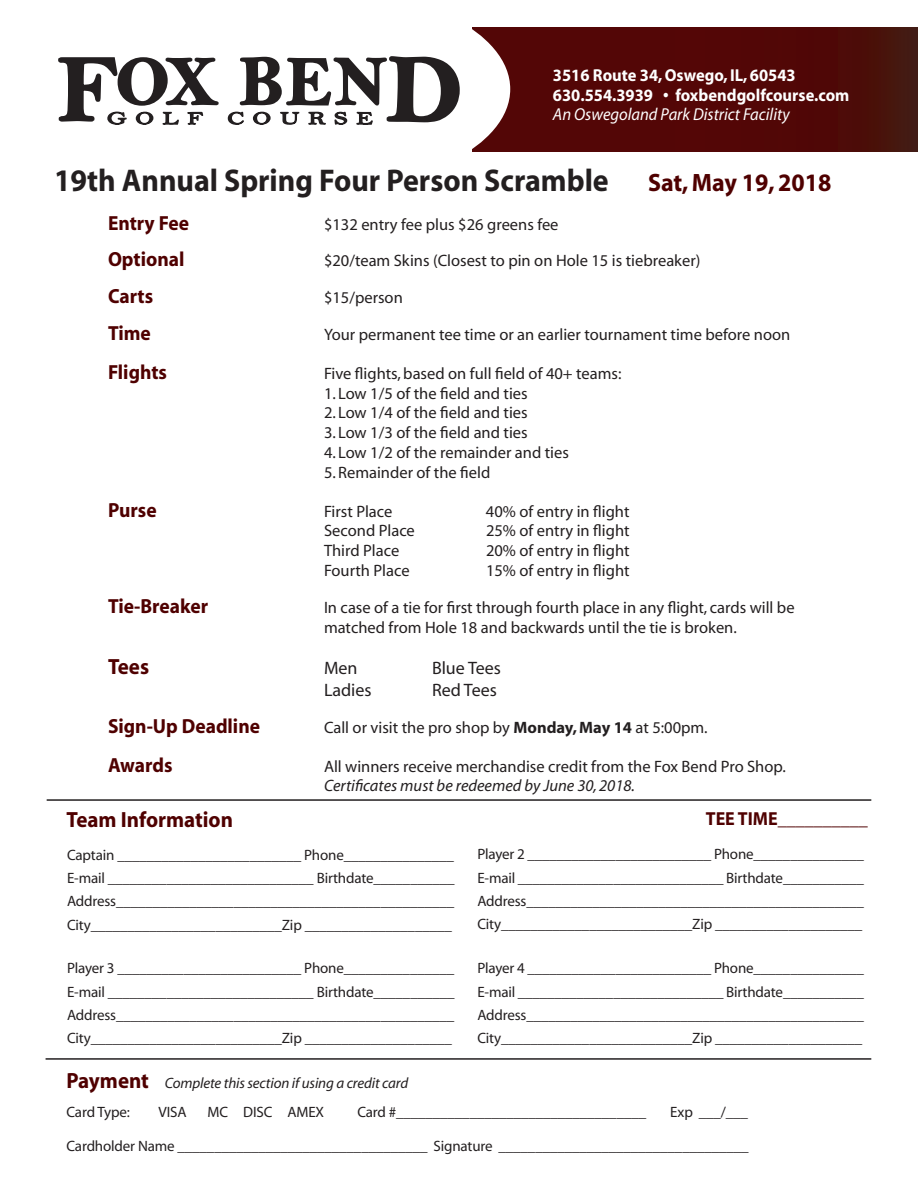
<style>
.page{position:relative;width:918px;height:1188px;background:#fff}
.page>*{position:absolute;margin:0;border:0;box-sizing:border-box;transform-origin:0 0}
.t1{font:700 31.5px "Myriad";color:#231f20;scale:.95 1}
.t2{font:700 22.05px "Myriad";color:#4f0000;scale:.95 1}
.t3{font:700 20.4px "Myriad";color:#4f0000;scale:.95 1}
.t4{font:700 18.9px "Myriad";color:#4f0000;scale:.95 1}
.t5{font:18px "Myriad";color:#231f20}
.t6{font:700 17.4px "Myriad";color:#fff;scale:.95 1}
.t7{font:italic 17.4px "Myriad";color:#fff;scale:.95 1}
.t8{font:16.5px/19.8px "Myriad";color:#231f20}
.t9{font:italic 16.5px "Myriad";color:#231f20}
.t10{font:15px "Myriad";letter-spacing:-.01em;color:#231f20}
.t11{font:italic 15px "Myriad";letter-spacing:-.01em;color:#231f20}
.s1{font-size:25.2px;color:#4f0000}
.s2{font-weight:700}
</style>
<div class="page">
<div style="left:473px;top:27px;width:445px;height:124px;background:linear-gradient(to right,#570104,#4a0f0a)"></div>
<svg style="left:472px;top:27px;width:38px;height:125px"></svg>
<svg style="left:58px;top:57px;width:161px;height:68px"></svg>
<svg style="left:227px;top:56px;width:233px;height:69px"></svg>
<hr style="left:47px;top:799px;width:824px;height:2px;background:#231f20">
<hr style="left:46px;top:1058px;width:825px;height:2px;background:#231f20">
<p class="t6" style="left:553px;top:66px;width:257px">3516 Route 34, Oswego, IL, 60543</p>
<p class="t6" style="left:553px;top:86px;width:314px">630.554.3939 • foxbendgolfcourse.com</p>
<p class="t7" style="left:553px;top:106px;width:251px">An Oswegoland Park District Facility</p>
<p class="t1" style="left:54px;top:164px;width:820px">19th Annual Spring Four Person Scramble <span class="s1">Sat, May 19, 2018</span></p>
<p class="t3" style="left:108px;top:212px;width:87px">Entry Fee</p>
<p class="t8" style="left:324px;top:215px;width:236px">$132 entry fee plus $26 greens fee</p>
<p class="t3" style="left:108px;top:249px;width:82px">Optional</p>
<p class="t8" style="left:324px;top:252px;width:378px">$20/team Skins (Closest to pin on Hole 15 is tiebreaker)</p>
<p class="t3" style="left:108px;top:286px;width:49px">Carts</p>
<p class="t8" style="left:324px;top:289px;width:80px">$15/person</p>
<p class="t3" style="left:108px;top:323px;width:47px">Time</p>
<p class="t8" style="left:324px;top:326px;width:468px">Your permanent tee time or an earlier tournament time before noon</p>
<p class="t3" style="left:108px;top:362px;width:64px">Flights</p>
<p class="t8" style="left:324px;top:364px;width:299px">Five flights, based on full field of 40+ teams:</p>
<p class="t8" style="left:324px;top:384px;width:205px">1. Low 1/5 of the field and ties</p>
<p class="t8" style="left:324px;top:404px;width:205px">2. Low 1/4 of the field and ties</p>
<p class="t8" style="left:324px;top:424px;width:205px">3. Low 1/3 of the field and ties</p>
<p class="t8" style="left:324px;top:443px;width:246px">4. Low 1/2 of the remainder and ties</p>
<p class="t8" style="left:324px;top:463px;width:168px">5. Remainder of the field</p>
<p class="t3" style="left:108px;top:499px;width:53px">Purse</p>
<p class="t8" style="left:324px;top:502px;width:70px">First Place</p>
<p class="t8" style="left:486px;top:502px;width:145px">40% of entry in flight</p>
<p class="t8" style="left:324px;top:522px;width:92px">Second Place</p>
<p class="t8" style="left:486px;top:522px;width:145px">25% of entry in flight</p>
<p class="t8" style="left:324px;top:542px;width:77px">Third Place</p>
<p class="t8" style="left:486px;top:542px;width:145px">20% of entry in flight</p>
<p class="t8" style="left:324px;top:561px;width:87px">Fourth Place</p>
<p class="t8" style="left:486px;top:561px;width:145px">15% of entry in flight</p>
<p class="t3" style="left:108px;top:596px;width:107px">Tie-Breaker</p>
<p class="t8" style="left:324px;top:598px;width:472px">In case of a tie for first through fourth place in any flight, cards will be matched from Hole 18 and backwards until the tie is broken.</p>
<p class="t2" style="left:108px;top:656px;width:45px">Tees</p>
<p class="t5" style="left:324px;top:659px;width:35px">Men</p>
<p class="t5" style="left:432px;top:659px;width:70px">Blue Tees</p>
<p class="t5" style="left:324px;top:681px;width:49px">Ladies</p>
<p class="t5" style="left:432px;top:681px;width:66px">Red Tees</p>
<p class="t3" style="left:108px;top:716px;width:162px">Sign-Up Deadline</p>
<p class="t8" style="left:324px;top:718px;width:385px">Call or visit the pro shop by <span class="s2">Monday, May 14</span> at 5:00pm.</p>
<p class="t3" style="left:108px;top:754px;width:69px">Awards</p>
<p class="t8" style="left:324px;top:757px;width:463px">All winners receive merchandise credit from the Fox Bend Pro Shop.</p>
<p class="t9" style="left:324px;top:778px;width:313px">Certificates must be redeemed by June 30, 2018.</p>
<p class="t2" style="left:66px;top:809px;width:177px">Team Information</p>
<p class="t4" style="left:706px;top:809px;width:172px">TEE TIME__________</p>
<p class="t10" style="left:67px;top:847px;width:389px">Captain _________________________ Phone_______________</p>
<p class="t10" style="left:67px;top:871px;width:389px">E-mail ____________________________ Birthdate___________</p>
<p class="t10" style="left:67px;top:894px;width:389px">Address______________________________________________</p>
<p class="t10" style="left:67px;top:917px;width:386px">City__________________________Zip ____________________</p>
<p class="t10" style="left:67px;top:961px;width:389px">Player 3 _________________________ Phone_______________</p>
<p class="t10" style="left:67px;top:984px;width:389px">E-mail ____________________________ Birthdate___________</p>
<p class="t10" style="left:67px;top:1007px;width:389px">Address______________________________________________</p>
<p class="t10" style="left:67px;top:1031px;width:386px">City__________________________Zip ____________________</p>
<p class="t2" style="left:66px;top:1070px;width:88px">Payment</p>
<p class="t11" style="left:165px;top:1076px;width:245px">Complete this section if using a credit card</p>
<p class="t10" style="left:477px;top:847px;width:388px">Player 2 _________________________ Phone_______________</p>
<p class="t10" style="left:477px;top:870px;width:388px">E-mail ____________________________ Birthdate___________</p>
<p class="t10" style="left:477px;top:893px;width:388px">Address______________________________________________</p>
<p class="t10" style="left:477px;top:917px;width:386px">City__________________________Zip ____________________</p>
<p class="t10" style="left:477px;top:961px;width:388px">Player 4 _________________________ Phone_______________</p>
<p class="t10" style="left:477px;top:984px;width:388px">E-mail ____________________________ Birthdate___________</p>
<p class="t10" style="left:477px;top:1007px;width:388px">Address______________________________________________</p>
<p class="t10" style="left:477px;top:1031px;width:386px">City__________________________Zip ____________________</p>
<p class="t10" style="left:66px;top:1105px;width:65px">Card Type:</p>
<p class="t10" style="left:158px;top:1105px;width:30px">VISA</p>
<p class="t10" style="left:208px;top:1105px;width:118px">MC DISC AMEX</p>
<p class="t10" style="left:357px;top:1105px;width:290px">Card #__________________________________</p>
<p class="t10" style="left:670px;top:1105px;width:79px">Exp ___/___</p>
<p class="t10" style="left:66px;top:1139px;width:684px">Cardholder Name __________________________________ Signature __________________________________</p>
</div>
